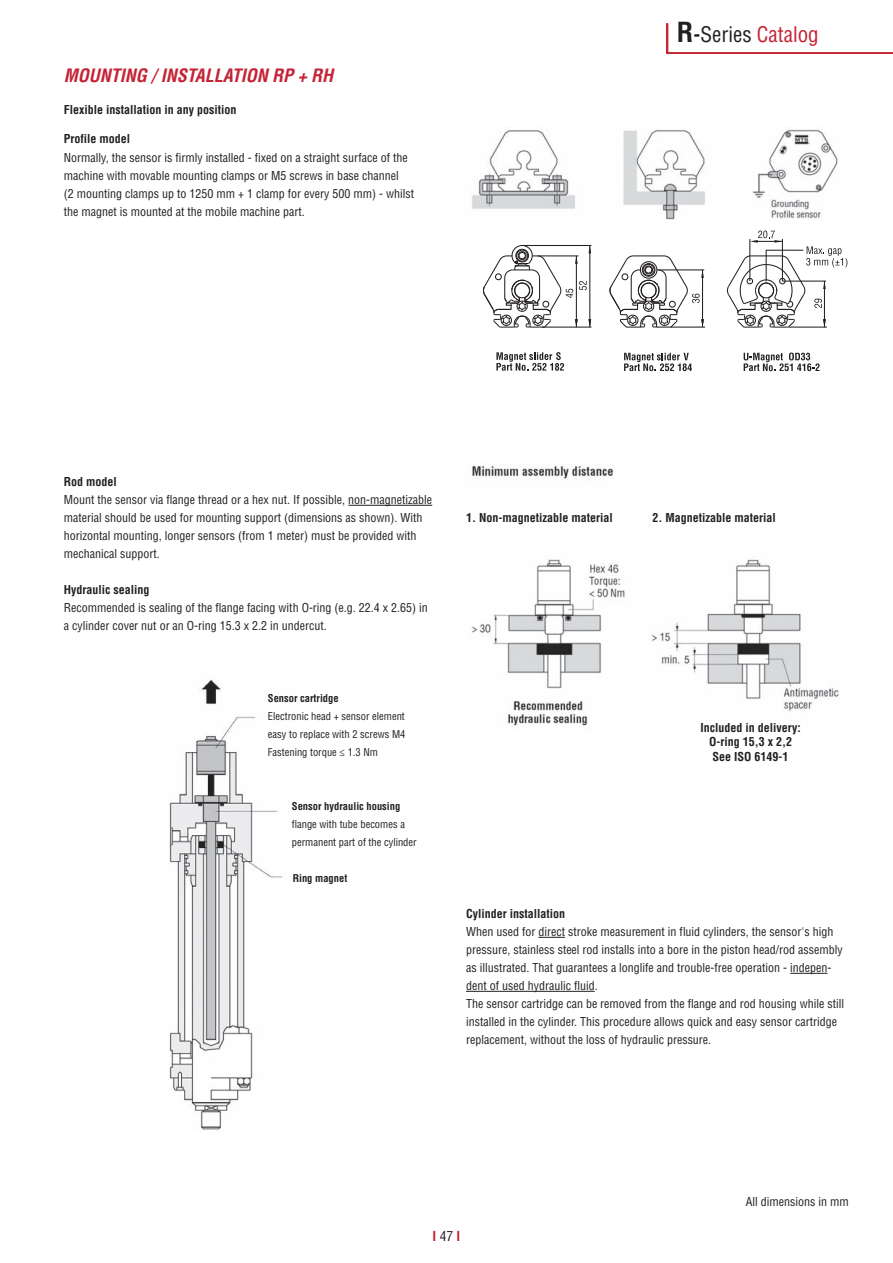
<style>
.page{position:relative;width:893px;height:1263px;background:#fff}
.page>*{position:absolute;margin:0;border:0;box-sizing:border-box;transform-origin:0 0}
.t1{font:condensed 21px "Helvetica LT Std";color:#c52335}
.t2{font:italic 700 condensed 18px "Helvetica LT Std";color:#c52335}
.t3{font:700 condensed 13.5px "Helvetica LT Std";color:#c52335}
.t4{font:condensed 12px/18px "Helvetica LT Std";color:#231f20}
.t5{font:700 condensed 12px/14.4px "Helvetica LT Std";color:#231f20;text-align:center}
.t6{font:condensed 10.5px/18px "Helvetica LT Std";color:#231f20}
.t7{font:700 condensed 10.5px "Helvetica LT Std";color:#231f20}
.s1{font-weight:700;font-size:27px;color:#231f20}
.s2{font-weight:700;color:#231f20}
.s3{color:#231f20}
.s4{font-weight:400;color:#231f20}
</style>
<div class="page">
<img style="left:169px;top:679px;width:114px;height:451px">
<img style="left:471px;top:466px;width:368px;height:263px">
<hr style="left:348px;top:505px;width:84px;height:1px;background:#231f20">
<svg style="left:538px;top:937px;width:27px;height:1px"></svg>
<hr style="left:790px;top:973px;width:38px;height:1px;background:#231f20">
<hr style="left:466px;top:991px;width:129px;height:1px;background:#231f20">
<div style="left:465px;top:508px;width:182px;height:31px;background:#fff"></div>
<div style="left:651px;top:506px;width:180px;height:31px;background:#fff"></div>
<img style="left:472px;top:127px;width:366px;height:93px">
<svg style="left:496px;top:352px;width:68px;height:19px"></svg>
<svg style="left:624px;top:353px;width:68px;height:18px"></svg>
<svg style="left:744px;top:353px;width:76px;height:18px"></svg>
<svg style="left:483px;top:245px;width:108px;height:83px"></svg>
<svg style="left:609px;top:255px;width:95px;height:73px"></svg>
<hr style="left:658px;top:269px;width:46px;height:1px;background:#231f20">
<hr style="left:671px;top:327px;width:34px;height:1px;background:#231f20">
<svg style="left:727px;top:231px;width:120px;height:97px"></svg>
<hr style="left:666px;top:23px;width:2px;height:31px;background:#c52335">
<hr style="left:667px;top:52px;width:226px;height:2px;background:#c52335">
<h2 class="t2" style="left:64px;top:68px;width:271px">MOUNTING / INSTALLATION RP + RH</h2>
<p class="t5" style="left:64px;top:103px;width:174px">Flexible installation in any position</p>
<p class="t5" style="left:64px;top:132px;width:68px">Profile model</p>
<p class="t4" style="left:64px;top:149px;width:352px">Normally, the sensor is firmly installed - fixed on a straight surface of the machine with movable mounting clamps or M5 screws in base channel<br>(2 mounting clamps up to 1250 mm + 1 clamp for every 500 mm) - whilst the magnet is mounted at the mobile machine part.</p>
<h1 class="t1" style="left:677px;top:26px;width:143px"><span class="s1">R</span><span class="s2">-</span><span class="s3">Series</span> Catalog</h1>
<p class="t5" style="left:64px;top:475px;width:55px">Rod model</p>
<p class="t4" style="left:64px;top:491px;width:370px">Mount the sensor via flange thread or a hex nut. If possible, non-magnetizable material should be used for mounting support (dimensions as shown). With horizontal mounting, longer sensors (from 1 meter) must be provided with mechanical support.</p>
<p class="t5" style="left:64px;top:583px;width:87px">Hydraulic sealing</p>
<p class="t4" style="left:64px;top:599px;width:366px">Recommended is sealing of the flange facing with O-ring (e.g. 22.4 x 2.65) in a cylinder cover nut or an O-ring 15.3 x 2.2 in undercut.</p>
<p class="t7" style="left:268px;top:694px;width:72px">Sensor cartridge</p>
<p class="t6" style="left:268px;top:708px;width:139px;text-align:justify">Electronic head + sensor element easy to replace with 2 screws M4<br>Fastening torque ≤ 1.3 Nm</p>
<p class="t7" style="left:292px;top:802px;width:110px">Sensor hydraulic housing</p>
<p class="t6" style="left:292px;top:816px;width:126px">flange with tube becomes a permanent part of the cylinder</p>
<p class="t7" style="left:293px;top:874px;width:56px">Ring magnet</p>
<p class="t5" style="left:466px;top:511px;width:148px">1. Non-magnetizable material</p>
<p class="t5" style="left:653px;top:511px;width:125px">2. Magnetizable material</p>
<p class="t5" style="left:700px;top:721px;width:102px">Included in delivery:<br>O-ring 15,3 x 2,2<br>See ISO 6149-1</p>
<p class="t5" style="left:466px;top:907px;width:101px">Cylinder installation</p>
<p class="t4" style="left:466px;top:923px;width:380px">When used for direct stroke measurement in fluid cylinders, the sensor's high pressure, stainless steel rod installs into a bore in the piston head/rod assembly as illustrated. That guarantees a longlife and trouble-free operation - indepen&shy;dent of used hydraulic fluid.<br>The sensor cartridge can be removed from the flange and rod housing while still installed in the cylinder. This procedure allows quick and easy sensor cartridge replacement, without the loss of hydraulic pressure.</p>
<p class="t4" style="left:746px;top:1193px;width:104px">All dimensions in mm</p>
<p class="t3" style="left:433px;top:1230px;width:29px">I<span class="s4">47</span>I</p>
</div>
